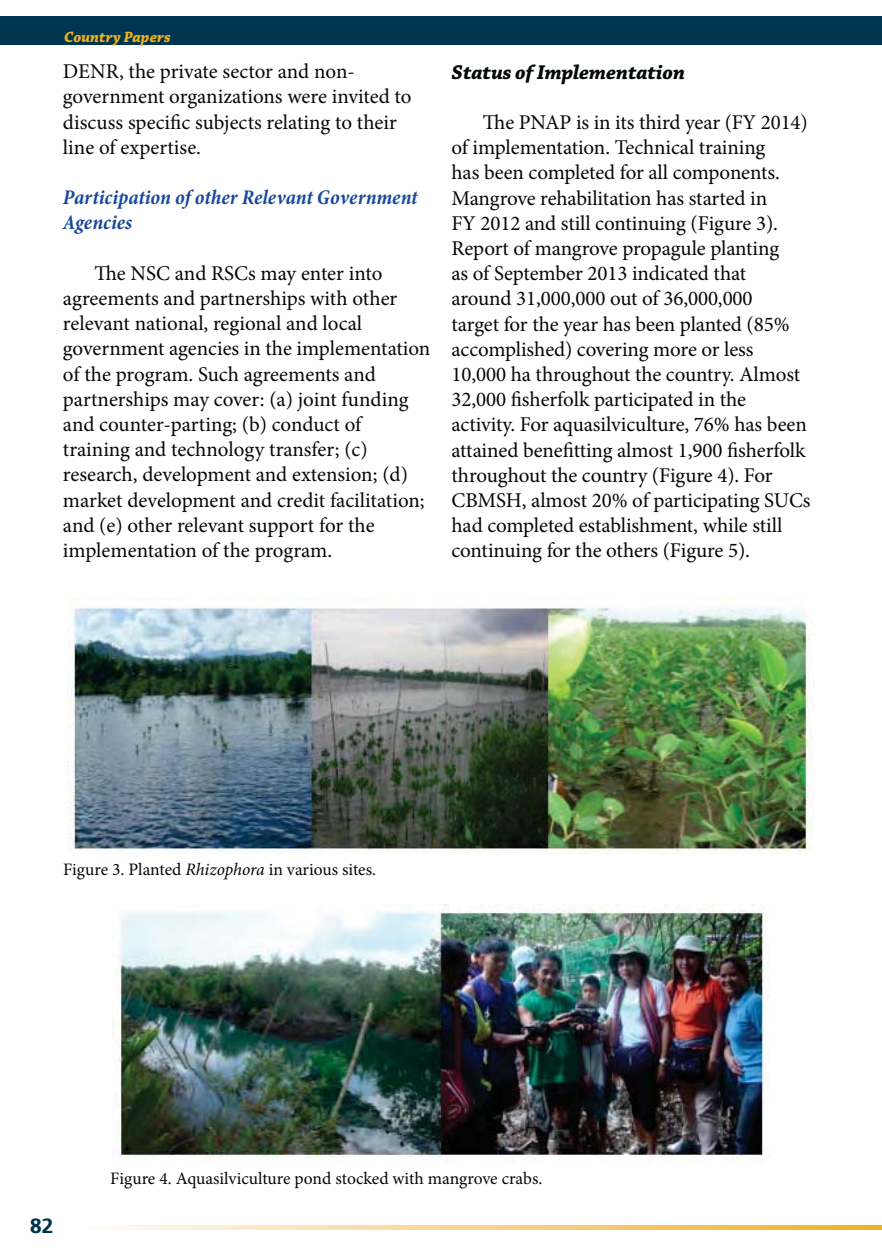
<style>
.page{position:relative;width:882px;height:1260px;background:#fff}
.page>*{position:absolute;margin:0;border:0;box-sizing:border-box;transform-origin:0 0}
.t1{font:21px/25.2px "Minion Pro";letter-spacing:-.005em;color:#030806}
.t2{font:italic 700 condensed 21px/25.2px "Minion Pro";color:#184899}
.t3{font:italic 700 21px "Chaparral Pro";letter-spacing:-.005em;color:#030806}
.t4{font:17.5px "Minion Pro";color:#030806}
.t5{font:italic 700 15.75px "Chaparral Pro";color:#f0b11d}
.s1{font-style:italic}
</style>
<div class="page">
<svg style="left:105px;top:1226px;width:777px;height:4px;background:#f7d38b"></svg>
<div style="left:0;top:16px;width:882px;height:29px;background:#00354f"></div>
<img style="left:68px;top:599px;width:746px;height:255px">
<img style="left:116px;top:905px;width:653px;height:253px">
<p class="t5" style="left:64px;top:31px;width:108px">Country Papers</p>
<p class="t1" style="left:63px;top:61px;width:350px">DENR, the private sector and non&shy;government organizations were invited to discuss specific subjects relating to their line of expertise.</p>
<p class="t2" style="left:63px;top:187px;width:356px">Participation of other Relevant Government<br>Agencies</p>
<p class="t1" style="left:63px;top:262px;width:369px;text-indent:32px">The NSC and RSCs may enter into agreements and partnerships with other relevant national, regional and local government agencies in the implementation of the program. Such agreements and partnerships may cover: (a) joint funding and counter-parting; (b) conduct of training and technology transfer; (c) research, development and extension; (d) market development and credit facilitation; and (e) other relevant support for the implementation of the program.</p>
<p class="t3" style="left:451px;top:64px;width:235px">Status of Implementation</p>
<p class="t1" style="left:451px;top:111px;width:361px;text-indent:32px">The PNAP is in its third year (FY 2014) of implementation. Technical training<br>has been completed for all components.<br>Mangrove rehabilitation has started in<br>FY 2012 and still continuing (Figure 3).<br>Report of mangrove propagule planting<br>as of September 2013 indicated that around 31,000,000 out of 36,000,000<br>target for the year has been planted (85% accomplished) covering more or less 10,000 ha throughout the country. Almost 32,000 fisherfolk participated in the activity. For aquasilviculture, 76% has been attained benefitting almost 1,900 fisherfolk throughout the country (Figure 4). For CBMSH, almost 20% of participating SUCs had completed establishment, while still continuing for the others (Figure 5).</p>
<p class="t4" style="left:63px;top:863px;width:315px">Figure 3. Planted <span class="s1">Rhizophora</span> in various sites.</p>
<p class="t4" style="left:110px;top:1172px;width:434px">Figure 4. Aquasilviculture pond stocked with mangrove crabs.</p>
</div>
